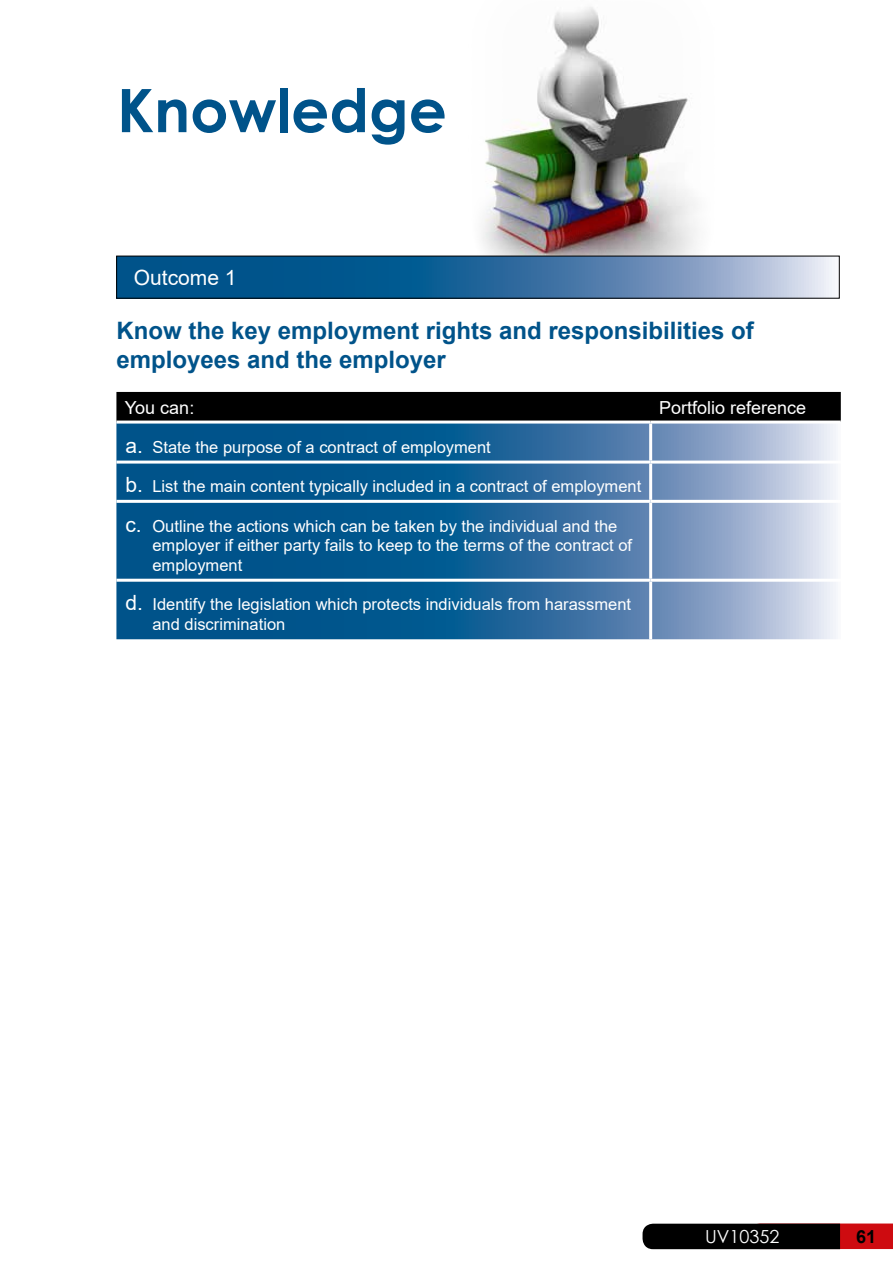
<style>
.page{position:relative;width:893px;height:1263px;background:#fff}
.page>*{position:absolute;margin:0;border:0;box-sizing:border-box;transform-origin:0 0}
.t1{font:700 60px "Century Gothic";color:#00538a}
.t2{font:700 24px/28.8px "Arial";color:#00538a}
.t3{font:21px "Arial";color:#fff}
.t4{font:18px "Arial";color:#fff}
.t5{font:18px "Century Gothic";color:#fff}
.t6{font:700 18px "Arial";color:#000}
.t7{font:16.5px/19.8px "Arial";color:#fff}
.s1{font-size:21px}
</style>
<div class="page">
<img style="left:469px;top:7px;width:247px;height:249px">
<svg style="left:118px;top:258px;width:717px;height:38px;background:#3d77a6"></svg>
<div style="left:116px;top:392px;width:725px;height:29px;background:#000"></div>
<svg style="left:116px;top:424px;width:720px;height:215px;background:#3874a4"></svg>
<hr style="left:649px;top:424px;width:3px;height:37px;background:#fff">
<hr style="left:651px;top:461px;width:190px;height:3px;background:#fff">
<hr style="left:649px;top:464px;width:3px;height:36px;background:#fff">
<hr style="left:651px;top:500px;width:190px;height:3px;background:#fff">
<hr style="left:649px;top:503px;width:3px;height:76px;background:#fff">
<hr style="left:651px;top:579px;width:190px;height:3px;background:#fff">
<hr style="left:649px;top:582px;width:3px;height:57px;background:#fff">
<hr style="left:116px;top:461px;width:535px;height:3px;background:#fff">
<hr style="left:116px;top:500px;width:535px;height:3px;background:#fff">
<hr style="left:116px;top:579px;width:535px;height:3px;background:#fff">
<svg style="left:642px;top:1223px;width:251px;height:26px;background:#32090a"></svg>
<h1 class="t1" style="left:117px;top:65px;width:331px">Knowledge</h1>
<p class="t3" style="left:134px;top:263px;width:104px">Outcome 1</p>
<h2 class="t2" style="left:116px;top:317px;width:639px">Know the key employment rights and responsibilities of employees and the employer</h2>
<p class="t4" style="left:125px;top:395px;width:71px">You can:</p>
<p class="t4" style="left:659px;top:395px;width:149px">Portfolio reference</p>
<p class="t7" style="left:125px;top:437px;width:367px"><span class="s1">a.</span> State the purpose of a contract of employment</p>
<p class="t7" style="left:125px;top:476px;width:517px"><span class="s1">b.</span> List the main content typically included in a contract of employment</p>
<p class="t7" style="left:152px;top:516px;width:481px;text-indent:-27px"><span class="s1">c.</span> Outline the actions which can be taken by the individual and the employer if either party fails to keep to the terms of the contract of employment</p>
<p class="t7" style="left:152px;top:595px;width:480px;text-indent:-27px"><span class="s1">d.</span> Identify the legislation which protects individuals from harassment and discrimination</p>
<p class="t5" style="left:705px;top:1223px;width:76px">UV10352</p>
<p class="t6" style="left:856px;top:1224px;width:22px">61</p>
</div>
